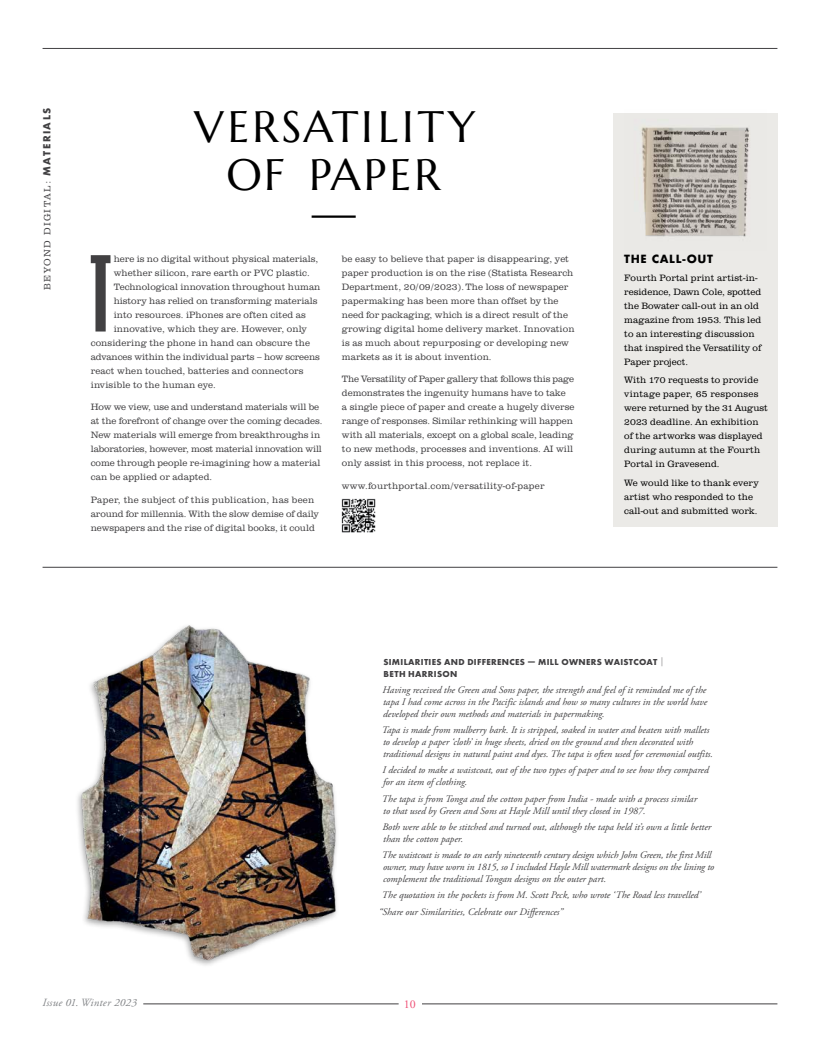
<style>
.page{position:relative;width:820px;height:1049px;background:#fff}
.page>*{position:absolute;margin:0;border:0;box-sizing:border-box;transform-origin:0 0}
.t1{font:300 114.4px "Compressed";color:#414042}
.t2{font:44px/48px "Marcellus";letter-spacing:.07em;color:#000;text-align:center}
.t3{font:12px "Adobe Garamond Pro";color:#ef4e74}
.t4{font:italic 11px "Adobe Garamond Pro";letter-spacing:.025em;color:#818386}
.t5{font:700 11px "Futura";letter-spacing:.055em;color:#000}
.t6{font:italic 10px/12px "Adobe Garamond Pro";color:#414042}
.t7{font:300 9.5px/14px "Clarendon URW";color:#414042}
.t8{font:300 9.5px/14px "Clarendon URW";letter-spacing:.01em;color:#000}
.t9{font:300 9.5px "Clarendon URW";letter-spacing:.025em;color:#414042}
.t10{font:300 9.5px "Clarendon URW";letter-spacing:.15em;color:#414042}
.t11{font:700 9px "Futura PT";letter-spacing:.035em;color:#414042}
.s1{font-family:"Futura";font-weight:700}
.s2{font-weight:300}
</style>
<div class="page">
<hr style="left:43px;top:48px;width:734px;height:1px;background:#414042">
<hr style="left:143px;top:1003px;width:255px;height:1px;background:#414042">
<hr style="left:419px;top:1003px;width:358px;height:1px;background:#414042">
<div style="left:398px;top:995px;width:23px;height:17px;background:#fff"></div>
<img style="left:77px;top:625px;width:260px;height:341px">
<hr style="left:43px;top:567px;width:734px;height:1px;background:#414042">
<img style="left:341px;top:498px;width:35px;height:35px">
<div style="left:612px;top:113px;width:165px;height:414px;background:#ebeae7"></div>
<img style="left:641px;top:126px;width:109px;height:111px">
<p class="t10" style="left:41px;top:290px;width:184px;rotate:-90deg">BEYOND DIGITAL: <span class="s1">MATERIALS</span></p>
<h2 class="t2" style="left:194px;top:103px;width:282px">VERSATILITY<br>OF PAPER</h2>
<h2 class="t2" style="left:312px;top:189px;width:45px">—</h2>
<h1 class="t1" style="left:90px;top:234px;width:22px">T</h1>
<p class="t7" style="left:114px;top:251px;width:206px">here is no digital without physical materials,</p>
<p class="t7" style="left:114px;top:265px;width:197px">whether silicon, rare earth or PVC plastic.</p>
<p class="t7" style="left:114px;top:279px;width:208px">Technological innovation throughout human</p>
<p class="t7" style="left:114px;top:293px;width:205px">history has relied on transforming materials</p>
<p class="t7" style="left:114px;top:307px;width:194px">into resources. iPhones are often cited as</p>
<p class="t7" style="left:114px;top:321px;width:195px">innovative, which they are. However, only</p>
<p class="t7" style="left:91px;top:335px;width:221px">considering the phone in hand can obscure the</p>
<p class="t7" style="left:91px;top:349px;width:230px">advances within the individual parts – how screens</p>
<p class="t7" style="left:91px;top:363px;width:214px">react when touched, batteries and connectors</p>
<p class="t7" style="left:91px;top:377px;width:126px">invisible to the human eye.</p>
<p class="t7" style="left:91px;top:399px;width:233px">How we view, use and understand materials will be at the forefront of change over the coming decades.<br>New materials will emerge from breakthroughs in laboratories, however, most material innovation will come through people re-imagining how a material can be applied or adapted.</p>
<p class="t7" style="left:91px;top:492px;width:229px">Paper, the subject of this publication, has been around for millennia. With the slow demise of daily newspapers and the rise of digital books, it could</p>
<p class="t7" style="left:342px;top:251px;width:234px">be easy to believe that paper is disappearing, yet paper production is on the rise (Statista Research Department, 20/09/2023). The loss of newspaper papermaking has been more than offset by the need for packaging, which is a direct result of the growing digital home delivery market. Innovation is as much about repurposing or developing new markets as it is about invention.</p>
<p class="t7" style="left:342px;top:371px;width:234px">The Versatility of Paper gallery that follows this page demonstrates the ingenuity humans have to take<br>a single piece of paper and create a hugely diverse range of responses. Similar rethinking will happen with all materials, except on a global scale, leading to new methods, processes and inventions. AI will only assist in this process, not replace it.</p>
<p class="t9" style="left:342px;top:479px;width:204px">www.fourthportal.com/versatility-of-paper</p>
<p class="t5" style="left:624px;top:251px;width:90px">THE CALL-OUT</p>
<p class="t8" style="left:624px;top:270px;width:139px">Fourth Portal print artist-in&shy;residence, Dawn Cole, spotted the Bowater call-out in an old magazine from 1953. This led to an interesting discussion that inspired the Versatility of<br>Paper project.</p>
<p class="t8" style="left:624px;top:373px;width:145px">With 170 requests to provide vintage paper, 65 responses were returned by the 31 August<br>2023 deadline. An exhibition of the artworks was displayed during autumn at the Fourth<br>Portal in Gravesend.</p>
<p class="t8" style="left:624px;top:475px;width:136px">We would like to thank every artist who responded to the call-out and submitted work.</p>
<p class="t11" style="left:383px;top:656px;width:143px">SIMILARITIES AND DIFFERENCES</p>
<p class="t11" style="left:538px;top:656px;width:128px">MILL OWNERS WAISTCOAT <span class="s2">|</span></p>
<p class="t11" style="left:383px;top:668px;width:75px">BETH HARRISON</p>
<p class="t6" style="left:382px;top:684px;width:326px;text-align:justify">Having received the Green and Sons paper, the strength and feel of it reminded me of the tapa I had come across in the Pacific islands and how so many cultures in the world have developed their own methods and materials in papermaking.</p>
<p class="t6" style="left:382px;top:724px;width:332px">Tapa is made from mulberry bark. It is stripped, soaked in water and beaten with mallets to develop a paper ‘cloth’ in huge sheets, dried on the ground and then decorated with traditional designs in natural paint and dyes. The tapa is often used for ceremonial outfits.</p>
<p class="t6" style="left:382px;top:764px;width:327px">I decided to make a waistcoat, out of the two types of paper and to see how they compared for an item of clothing.</p>
<p class="t6" style="left:382px;top:793px;width:316px">The tapa is from Tonga and the cotton paper from India - made with a process similar to that used by Green and Sons at Hayle Mill until they closed in 1987.</p>
<p class="t6" style="left:382px;top:821px;width:330px">Both were able to be stitched and turned out, although the tapa held it’s own a little better than the cotton paper.</p>
<p class="t6" style="left:382px;top:849px;width:333px">The waistcoat is made to an early nineteenth century design which John Green, the first Mill owner, may have worn in 1815, so I included Hayle Mill watermark designs on the lining to complement the traditional Tongan designs on the outer part.</p>
<p class="t6" style="left:378px;top:887px;width:323px;line-height:16.2px;text-indent:3px">The quotation in the pockets is from M. Scott Peck, who wrote ‘The Road less travelled’ “Share our Similarities, Celebrate our Differences”</p>
<p class="t4" style="left:43px;top:996px;width:96px">Issue 01. Winter 2023</p>
<p class="t3" style="left:404px;top:997px;width:13px">10</p>
</div>
